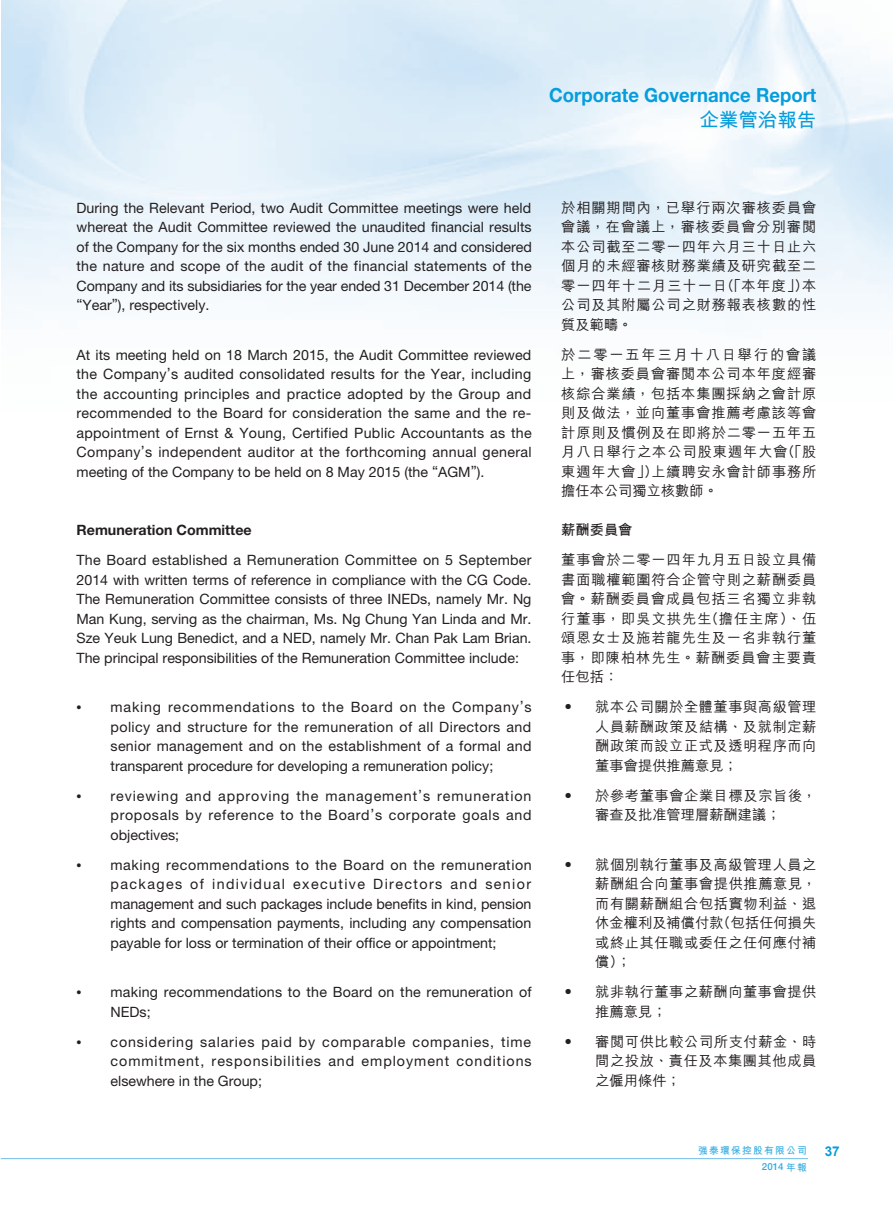
<style>
.page{position:relative;width:893px;height:1212px;background:#fff}
.page>*{position:absolute;margin:0;border:0;box-sizing:border-box;transform-origin:0 0}
.t1{font:700 19.5px "Helvetica Neue LT Std";color:#069ddc;scale:.95 1}
.t2{font:700 19.5px "M Hei HK";color:#069ddc}
._1__內文{font:14.25px/19.5px "Helvetica Neue LT Std";color:#231f20;text-align:justify}
._1__內文-2{font:500 14.25px/19.5px "M Hei HK";letter-spacing:.04em;color:#231f20;text-align:justify}
._4__副標題{font:700 14.25px "Helvetica Neue LT Std";color:#231f20}
._4__副標題-2{font:700 14.25px "M Hei HK";color:#231f20}
.t3{font:700 13.5px "Arial";color:#069ddc}
.t4{font:700 9.75px "M Hei HK";letter-spacing:.125em;color:#30aae1}
.t5{font:500 9.75px "Helvetica Neue LT Std";color:#30aae1}
.s1{font-family:"Times LT Std"}
.s2{font-weight:700}
.s3{font-family:"M Hei HK";font-weight:700}
</style>
<div class="page">
<hr style="left:1px;top:1158px;width:807px;height:1px;background:#72bbe8">
<h1 class="t1" style="left:549px;top:83px;width:283px">Corporate Governance Report</h1>
<h1 class="t2" style="left:699px;top:105px;width:118px">企業管治報告</h1>
<p class="_1__內文" style="left:77px;top:198px;width:457px">During the Relevant Period, two Audit Committee meetings were held whereat the Audit Committee reviewed the unaudited financial results of the Company for the six months ended 30 June 2014 and considered the nature and scope of the audit of the financial statements of the Company and its subsidiaries for the year ended 31 December 2014 (the “Year”), respectively.</p>
<p class="_1__內文" style="left:77px;top:345px;width:457px">At its meeting held on 18 March 2015, the Audit Committee reviewed the Company’s audited consolidated results for the Year, including the accounting principles and practice adopted by the Group and recommended to the Board for consideration the same and the re&shy;appointment of Ernst &amp; Young, Certified Public Accountants as the Company’s independent auditor at the forthcoming annual general meeting of the Company to be held on 8 May 2015 (the “AGM”).</p>
<p class="_4__副標題" style="left:77px;top:521px;width:177px">Remuneration Committee</p>
<p class="_1__內文" style="left:77px;top:550px;width:457px">The Board established a Remuneration Committee on 5 September 2014 with written terms of reference in compliance with the CG Code.<br>The Remuneration Committee consists of three INEDs, namely Mr. Ng Man Kung, serving as the chairman, Ms. Ng Chung Yan Linda and Mr.<br>Sze Yeuk Lung Benedict, and a NED, namely Mr. Chan Pak Lam Brian.<br>The principal responsibilities of the Remuneration Committee include:</p>
<p class="_1__內文" style="left:111px;top:697px;width:423px;text-indent:-34px"><span class="s1">•</span> making recommendations to the Board on the Company’s policy and structure for the remuneration of all Directors and senior management and on the establishment of a formal and transparent procedure for developing a remuneration policy;</p>
<p class="_1__內文" style="left:111px;top:786px;width:422px;text-indent:-34px"><span class="s1">•</span> reviewing and approving the management’s remuneration proposals by reference to the Board’s corporate goals and objectives;</p>
<p class="_1__內文" style="left:111px;top:855px;width:423px;text-indent:-34px"><span class="s1">•</span> making recommendations to the Board on the remuneration packages of individual executive Directors and senior management and such packages include benefits in kind, pension rights and compensation payments, including any compensation payable for loss or termination of their office or appointment;</p>
<p class="_1__內文" style="left:111px;top:982px;width:423px;text-indent:-34px"><span class="s1">•</span> making recommendations to the Board on the remuneration of<br>NEDs;</p>
<p class="_1__內文" style="left:111px;top:1032px;width:423px;text-indent:-34px"><span class="s1">•</span> considering salaries paid by comparable companies, time commitment, responsibilities and employment conditions elsewhere in the Group;</p>
<p class="_1__內文-2" style="left:561px;top:196px;width:257px">於相關期間內<span class="s2">，</span>已舉行兩次審核委員會會議<span class="s2">，</span>在會議上<span class="s2">，</span>審核委員會分別審閱本公司截至二零一四年六月三十日止六個月的未經審核財務業績及研究截至二零一四年十二月三十一日<span class="s2">（「</span>本年度<span class="s2">」）</span>本公司及其附屬公司之財務報表核數的性質及範疇<span class="s2">。</span></p>
<p class="_1__內文-2" style="left:561px;top:343px;width:257px">於二零一五年三月十八日舉行的會議上<span class="s2">，</span>審核委員會審閱本公司本年度經審核綜合業績<span class="s2">，</span>包括本集團採納之會計原則及做法<span class="s2">，</span>並向董事會推薦考慮該等會計原則及慣例及在即將於二零一五年五月八日舉行之本公司股東週年大會<span class="s2">（「</span>股東週年大會<span class="s2">」）</span>上續聘安永會計師事務所擔任本公司獨立核數師<span class="s2">。</span></p>
<p class="_4__副標題-2" style="left:561px;top:519px;width:73px">薪酬委員會</p>
<p class="_1__內文-2" style="left:561px;top:549px;width:257px">董事會於二零一四年九月五日設立具備書面職權範圍符合企管守則之薪酬委員會<span class="s2">。</span>薪酬委員會成員包括三名獨立非執行董事<span class="s2">，</span>即吳文拱先生<span class="s2">（</span>擔任主席<span class="s2">）、</span>伍頌恩女士及施若龍先生及一名非執行董事<span class="s2">，</span>即陳柏林先生<span class="s2">。</span>薪酬委員會主要責任包括<span class="s2">：</span></p>
<p class="_1__內文-2" style="left:561px;top:696px;width:16px">‧</p>
<p class="_1__內文-2" style="left:595px;top:696px;width:223px">就本公司關於全體董事與高級管理人員薪酬政策及結構<span class="s2">、</span>及就制定薪酬政策而設立正式及透明程序而向董事會提供推薦意見<span class="s2">；</span></p>
<p class="_1__內文-2" style="left:561px;top:784px;width:16px">‧</p>
<p class="_1__內文-2" style="left:595px;top:784px;width:223px">於參考董事會企業目標及宗旨後<span class="s2">，</span>審查及批准管理層薪酬建議<span class="s2">；</span></p>
<p class="_1__內文-2" style="left:561px;top:853px;width:16px">‧</p>
<p class="_1__內文-2" style="left:595px;top:853px;width:223px">就個別執行董事及高級管理人員之薪酬組合向董事會提供推薦意見<span class="s2">，</span>而有關薪酬組合包括實物利益<span class="s2">、</span>退休金權利及補償付款<span class="s2">（</span>包括任何損失或終止其任職或委任之任何應付補償<span class="s2">）；</span></p>
<p class="_1__內文-2" style="left:561px;top:981px;width:16px">‧</p>
<p class="_1__內文-2" style="left:595px;top:981px;width:223px">就非執行董事之薪酬向董事會提供推薦意見<span class="s2">；</span></p>
<p class="_1__內文-2" style="left:561px;top:1030px;width:16px">‧</p>
<p class="_1__內文-2" style="left:595px;top:1030px;width:223px">審閱可供比較公司所支付薪金<span class="s2">、</span>時間之投放<span class="s2">、</span>責任及本集團其他成員之僱用條件<span class="s2">；</span></p>
<p class="t4" style="left:698px;top:1143px;width:110px">强泰環保控股有限公司</p>
<p class="t3" style="left:825px;top:1142px;width:17px">37</p>
<p class="t5" style="left:762px;top:1161px;width:46px">2014 <span class="s3">年報</span></p>
</div>
